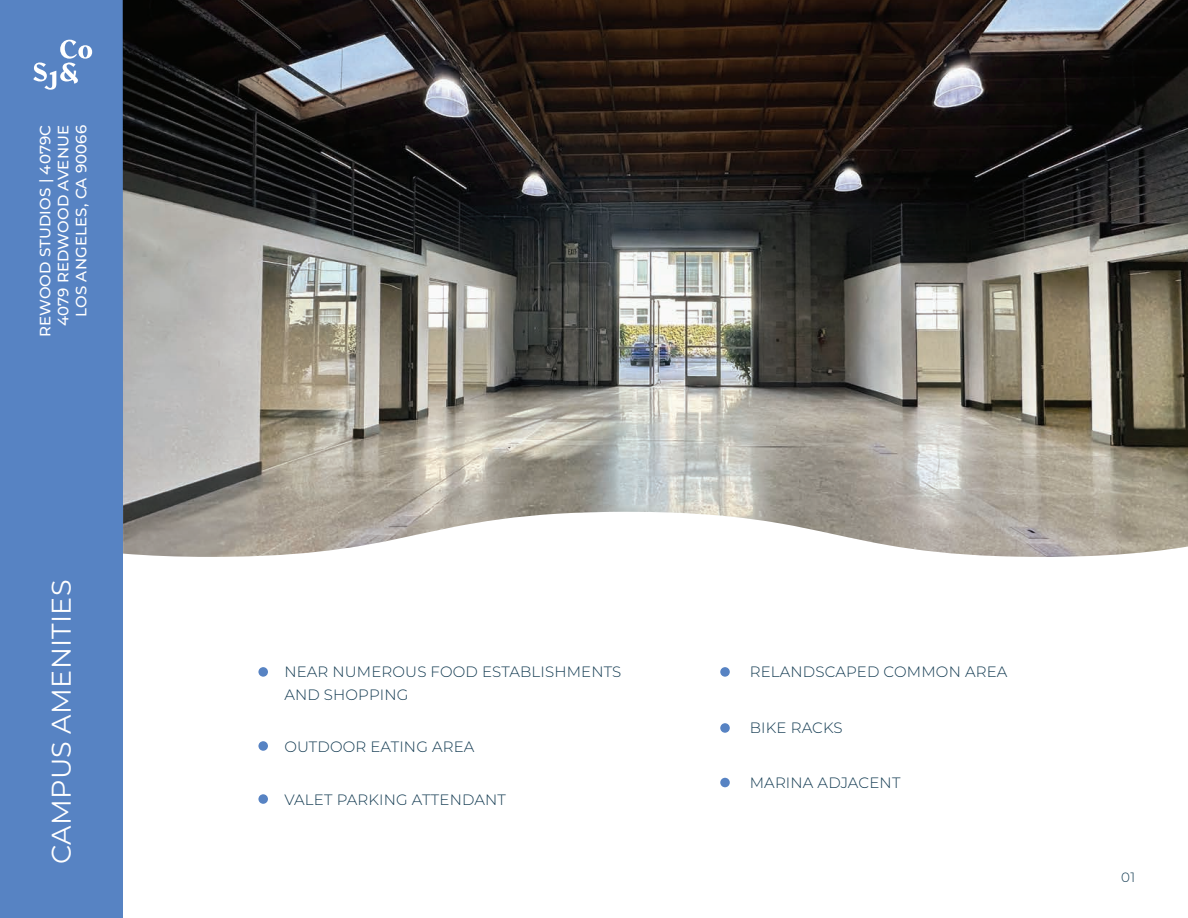
<style>
.page{position:relative;width:1188px;height:918px;background:#fff}
.page>*{position:absolute;margin:0;border:0;box-sizing:border-box;transform-origin:0 0}
.t1{font:27px "Montserrat";letter-spacing:.01em;color:#fff}
.t2{font:300 15px/22.5px "Montserrat";letter-spacing:.01em;color:#123a51}
.t3{font:500 15px/18px "Montserrat";letter-spacing:.01em;color:#fff;text-align:right}
.t4{font:300 13.5px "Montserrat";color:#123a51}
</style>
<div class="page">
<div style="left:0;top:0;width:123px;height:918px;background:#5783c3"></div>
<svg style="left:33px;top:40px;width:59px;height:50px"></svg>
<div style="left:258px;top:667px;width:10px;height:10px;background:#5783c3;border-radius:50%"></div>
<div style="left:258px;top:741px;width:10px;height:10px;background:#5783c3;border-radius:50%"></div>
<div style="left:258px;top:794px;width:10px;height:10px;background:#5783c3;border-radius:50%"></div>
<div style="left:720px;top:667px;width:10px;height:10px;background:#5783c3;border-radius:50%"></div>
<div style="left:720px;top:723px;width:10px;height:10px;background:#5783c3;border-radius:50%"></div>
<div style="left:720px;top:778px;width:10px;height:9px;background:#5783c3;border-radius:50%"></div>
<img style="left:123px;top:0;width:1065px;height:557px">
<p class="t3" style="left:35px;top:337px;width:214px;rotate:-90deg">REWOOD STUDIOS | 4079C<br>4079 REDWOOD AVENUE<br>LOS ANGELES, CA 90066</p>
<h1 class="t1" style="left:43px;top:864px;width:286px;rotate:-90deg">CAMPUS AMENITIES</h1>
<p class="t2" style="left:284px;top:660px;width:339px">NEAR NUMEROUS FOOD ESTABLISHMENTS<br>AND SHOPPING</p>
<p class="t2" style="left:284px;top:735px;width:192px">OUTDOOR EATING AREA</p>
<p class="t2" style="left:284px;top:788px;width:223px">VALET PARKING ATTENDANT</p>
<p class="t2" style="left:750px;top:660px;width:259px">RELANDSCAPED COMMON AREA</p>
<p class="t2" style="left:750px;top:716px;width:94px">BIKE RACKS</p>
<p class="t2" style="left:750px;top:771px;width:152px">MARINA ADJACENT</p>
<p class="t4" style="left:1121px;top:868px;width:16px">01</p>
</div>
